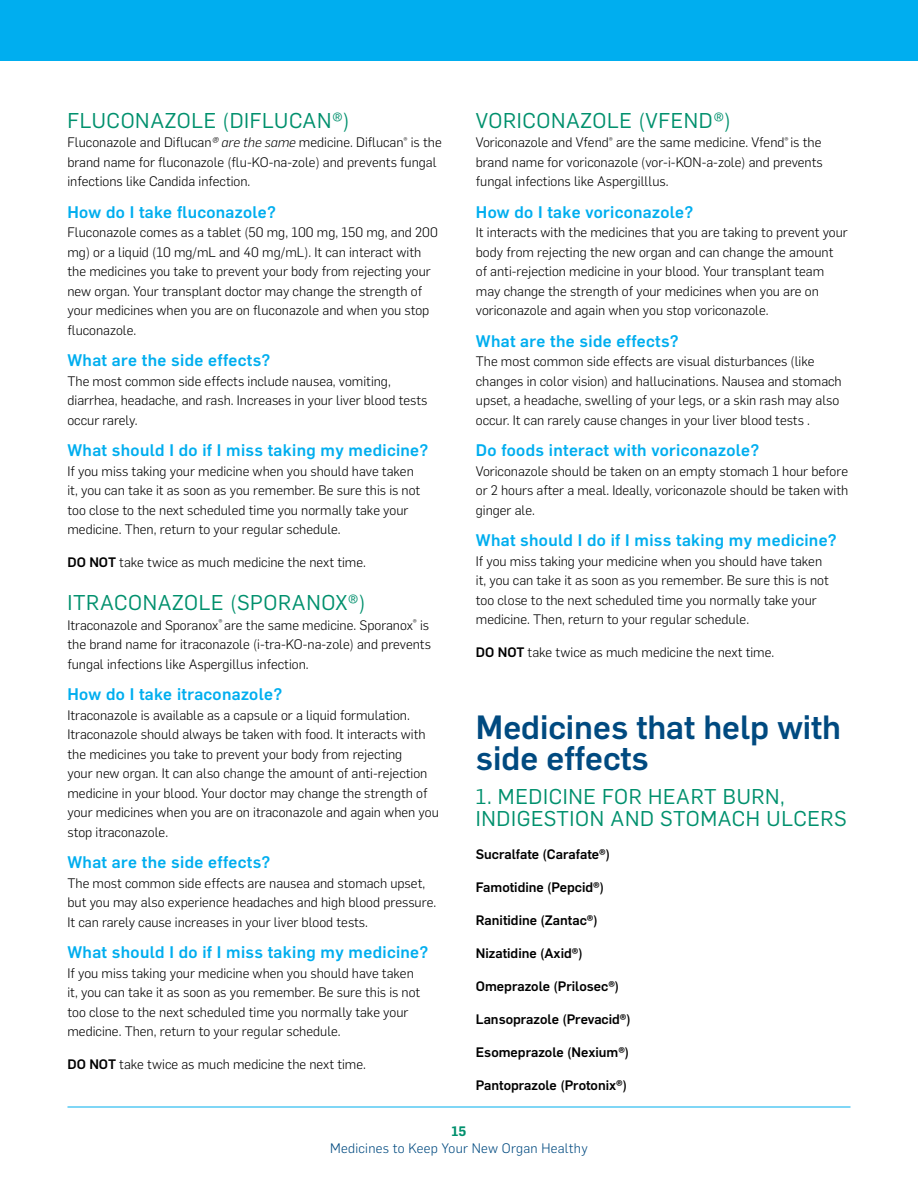
<style>
.page{position:relative;width:918px;height:1188px;background:#fff}
.page>*{position:absolute;margin:0;border:0;box-sizing:border-box;transform-origin:0 0}
.t1{font:500 33px/31.5px "Flama";color:#004a80}
.Sub_Header{font:21px/22.5px "Flama";letter-spacing:.03em;color:#00906d}
.Sub_SubHeader{font:500 16.5px "Flama";letter-spacing:.02em;color:#00aeef}
.Body{font:300 13.5px/19.5px "Flama";color:#000}
.Body-2{font:500 13.5px "Flama";color:#000}
.t2{font:300 13.5px "Flama";letter-spacing:.02em;color:#004a80}
.t3{font:600 13.5px "Flama";color:#00906d}
.s1{font-style:italic}
.s2{font-weight:500}
</style>
<div class="page">
<div style="left:0;top:0;width:918px;height:60px;background:#00aeef"></div>
<hr style="left:68px;top:1107px;width:782px;height:1px;background:#00aeef">
<p class="Sub_Header" style="left:68px;top:108px;width:284px">FLUCONAZOLE (DIFLUCAN®)</p>
<p class="Body" style="left:68px;top:132px;width:376px">Fluconazole and Diflucan<span class="s1">® are the same</span> medicine. Diflucan<sup>®</sup> is the brand name for fluconazole (flu-KO-na-zole) and prevents fungal infections like Candida infection.</p>
<p class="Sub_SubHeader" style="left:68px;top:200px;width:210px">How do I take fluconazole?</p>
<p class="Body" style="left:68px;top:222px;width:372px">Fluconazole comes as a tablet (50 mg, 100 mg, 150 mg, and 200 mg) or a liquid (10 mg/mL and 40 mg/mL). It can interact with the medicines you take to prevent your body from rejecting your new organ. Your transplant doctor may change the strength of your medicines when you are on fluconazole and when you stop fluconazole.</p>
<p class="Sub_SubHeader" style="left:68px;top:349px;width:204px">What are the side effects?</p>
<p class="Body" style="left:68px;top:371px;width:362px">The most common side effects include nausea, vomiting, diarrhea, headache, and rash. Increases in your liver blood tests occur rarely.</p>
<p class="Sub_SubHeader" style="left:68px;top:439px;width:362px">What should I do if I miss taking my medicine?</p>
<p class="Body" style="left:68px;top:461px;width:354px">If you miss taking your medicine when you should have taken it, you can take it as soon as you remember. Be sure this is not too close to the next scheduled time you normally take your medicine. Then, return to your regular schedule.</p>
<p class="Body" style="left:68px;top:552px;width:300px"><span class="s2">DO NOT</span> take twice as much medicine the next time.</p>
<p class="Sub_Header" style="left:68px;top:590px;width:300px">ITRACONAZOLE (SPORANOX®)</p>
<p class="Body" style="left:68px;top:614px;width:365px">Itraconazole and Sporanox<sup>®</sup> are the same medicine. Sporanox<sup>®</sup> is the brand name for itraconazole (i-tra-KO-na-zole) and prevents fungal infections like Aspergillus infection.</p>
<p class="Sub_SubHeader" style="left:68px;top:682px;width:216px">How do I take itraconazole?</p>
<p class="Body" style="left:68px;top:704px;width:373px">Itraconazole is available as a capsule or a liquid formulation.<br>Itraconazole should always be taken with food. It interacts with the medicines you take to prevent your body from rejecting<br>your new organ. It can also change the amount of anti-rejection medicine in your blood. Your doctor may change the strength of your medicines when you are on itraconazole and again when you stop itraconazole.</p>
<p class="Sub_SubHeader" style="left:68px;top:850px;width:204px">What are the side effects?</p>
<p class="Body" style="left:68px;top:872px;width:370px">The most common side effects are nausea and stomach upset, but you may also experience headaches and high blood pressure.<br>It can rarely cause increases in your liver blood tests.</p>
<p class="Sub_SubHeader" style="left:68px;top:940px;width:362px">What should I do if I miss taking my medicine?</p>
<p class="Body" style="left:68px;top:962px;width:354px">If you miss taking your medicine when you should have taken it, you can take it as soon as you remember. Be sure this is not too close to the next scheduled time you normally take your medicine. Then, return to your regular schedule.</p>
<p class="Body" style="left:68px;top:1054px;width:300px"><span class="s2">DO NOT</span> take twice as much medicine the next time.</p>
<p class="Sub_Header" style="left:476px;top:108px;width:257px">VORICONAZOLE (VFEND®)</p>
<p class="Body" style="left:476px;top:132px;width:348px;text-align:justify">Voriconazole and Vfend<sup>®</sup> are the same medicine. Vfend<sup>®</sup> is the brand name for voriconazole (vor-i-KON-a-zole) and prevents fungal infections like Aspergilllus.</p>
<p class="Sub_SubHeader" style="left:476px;top:200px;width:219px">How do I take voriconazole?</p>
<p class="Body" style="left:476px;top:222px;width:373px">It interacts with the medicines that you are taking to prevent your body from rejecting the new organ and can change the amount of anti-rejection medicine in your blood. Your transplant team may change the strength of your medicines when you are on voriconazole and again when you stop voriconazole.</p>
<p class="Sub_SubHeader" style="left:476px;top:329px;width:204px">What are the side effects?</p>
<p class="Body" style="left:476px;top:351px;width:367px">The most common side effects are visual disturbances (like changes in color vision) and hallucinations. Nausea and stomach upset, a headache, swelling of your legs, or a skin rash may also occur. It can rarely cause changes in your liver blood tests .</p>
<p class="Sub_SubHeader" style="left:476px;top:439px;width:285px">Do foods interact with voriconazole?</p>
<p class="Body" style="left:476px;top:461px;width:374px;text-align:justify">Voriconazole should be taken on an empty stomach 1 hour before or 2 hours after a meal. Ideally, voriconazole should be taken with ginger ale.</p>
<p class="Sub_SubHeader" style="left:476px;top:529px;width:362px">What should I do if I miss taking my medicine?</p>
<p class="Body" style="left:476px;top:551px;width:354px">If you miss taking your medicine when you should have taken it, you can take it as soon as you remember. Be sure this is not too close to the next scheduled time you normally take your medicine. Then, return to your regular schedule.</p>
<p class="Body" style="left:476px;top:642px;width:300px"><span class="s2">DO NOT</span> take twice as much medicine the next time.</p>
<p class="t1" style="left:476px;top:709px;width:367px">Medicines that help with side effects</p>
<p class="Sub_Header" style="left:476px;top:784px;width:372px">1. MEDICINE FOR HEART BURN,<br>INDIGESTION AND STOMACH ULCERS</p>
<p class="Body-2" style="left:476px;top:845px;width:136px">Sucralfate (Carafate®)</p>
<p class="Body-2" style="left:476px;top:878px;width:130px">Famotidine (Pepcid®)</p>
<p class="Body-2" style="left:476px;top:911px;width:123px">Ranitidine (Zantac®)</p>
<p class="Body-2" style="left:476px;top:944px;width:108px">Nizatidine (Axid®)</p>
<p class="Body-2" style="left:476px;top:977px;width:145px">Omeprazole (Prilosec®)</p>
<p class="Body-2" style="left:476px;top:1010px;width:156px">Lansoprazole (Prevacid®)</p>
<p class="Body-2" style="left:476px;top:1043px;width:155px">Esomeprazole (Nexium®)</p>
<p class="Body-2" style="left:476px;top:1076px;width:153px">Pantoprazole (Protonix®)</p>
<p class="t3" style="left:452px;top:1122px;width:16px">15</p>
<p class="t2" style="left:330px;top:1139px;width:259px">Medicines to Keep Your New Organ Healthy</p>
</div>
